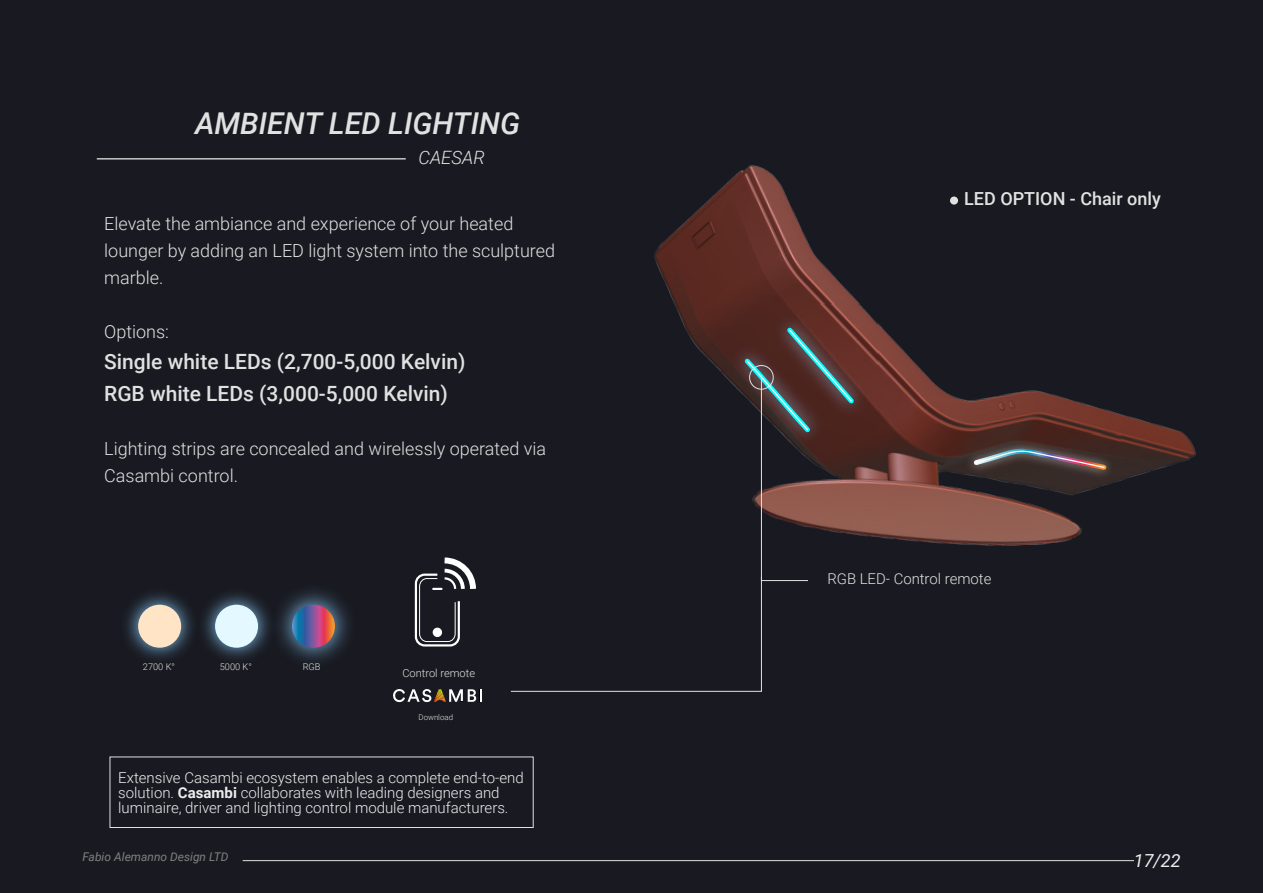
<style>
.page{position:relative;width:1263px;height:893px;background:#191a21}
.page>*{position:absolute;margin:0;border:0;box-sizing:border-box;transform-origin:0 0}
.t1{font:italic 500 30.15px "Roboto";color:#e1e1e1}
.t2{font:500 21px/31.5px "Roboto";color:#e1e1e1}
.t3{font:italic 300 18.45px "Roboto";color:#e1e1e1}
.t4{font:300 18px/27px "Roboto";color:#e1e1e1}
.t5{font:500 18px "Roboto";color:#e2e2e2}
.t6{font:italic 18px "Roboto";color:#ededed}
.t7{font:300 15px/15px "Roboto";color:#ededed}
.t8{font:300 14.85px "Roboto";color:#e2e2e2}
.t9{font:italic 12px "Roboto";color:#808080}
.t10{font:300 11.1px "Roboto";color:#e1e1e1}
.t11{font:300 9.3px "Roboto";color:#e1e1e1}
.t12{font:300 7.8px "Roboto";color:#e1e1e1}
.s1{font-weight:700}
</style>
<div class="page">
<hr style="left:243px;top:860px;width:891px;height:1px;background:#e1e1e1">
<hr style="left:97px;top:158px;width:309px;height:1px;background:#fff">
<img style="left:205px;top:593px;width:58px;height:66px">
<div style="left:215px;top:605px;width:43px;height:43px;background:#e4f8ff;border-radius:50%"></div>
<img style="left:126px;top:593px;width:79px;height:66px">
<div style="left:138px;top:605px;width:43px;height:43px;background:#ffe4c5;border-radius:50%"></div>
<img style="left:263px;top:590px;width:87px;height:72px">
<svg style="left:292px;top:605px;width:43px;height:43px"></svg>
<svg style="left:414px;top:557px;width:58px;height:90px"></svg>
<svg style="left:393px;top:689px;width:89px;height:14px"></svg>
<img style="left:433px;top:689px;width:15px;height:14px">
<div style="left:110px;top:757px;width:423px;height:71px;border:1px solid #e1e1e1"></div>
<img style="left:472px;top:165px;width:724px;height:424px">
<img style="left:764px;top:305px;width:114px;height:121px">
<img style="left:765px;top:306px;width:110px;height:119px">
<img style="left:960px;top:434px;width:161px;height:49px">
<svg style="left:971px;top:444px;width:138px;height:28px;background:#584b4b"></svg>
<div style="left:950px;top:197px;width:8px;height:8px;background:#e1e1e1;border-radius:50%"></div>
<svg style="left:510px;top:323px;width:348px;height:369px"></svg>
<div style="left:749px;top:365px;width:25px;height:25px;border:1px solid #e2e2e2;border-radius:50%"></div>
<h1 class="t1" style="left:195px;top:102px;width:327px">AMBIENT LED LIGHTING</h1>
<p class="t3" style="left:418px;top:144px;width:68px">CAESAR</p>
<p class="t4" style="left:104px;top:209px;width:452px">Elevate the ambiance and experience of your heated lounger by adding an LED light system into the sculptured marble.</p>
<p class="t4" style="left:104px;top:317px;width:66px">Options:</p>
<p class="t2" style="left:104px;top:345px;width:363px">Single white LEDs (2,700-5,000 Kelvin)<br>RGB white LEDs (3,000-5,000 Kelvin)</p>
<p class="t4" style="left:104px;top:434px;width:444px">Lighting strips are concealed and wirelessly operated via<br>Casambi control.</p>
<p class="t11" style="left:143px;top:660px;width:34px">2700 K°</p>
<p class="t11" style="left:220px;top:660px;width:34px">5000 K°</p>
<p class="t11" style="left:303px;top:660px;width:19px">RGB</p>
<p class="t10" style="left:402px;top:665px;width:74px">Control remote</p>
<p class="t12" style="left:418px;top:712px;width:36px">Download</p>
<p class="t7" style="left:118px;top:769px;width:407px">Extensive Casambi ecosystem enables a complete end-to-end solution. <span class="s1">Casambi</span> collaborates with leading designers and luminaire, driver and lighting control module manufacturers.</p>
<p class="t9" style="left:82px;top:848px;width:148px">Fabio Alemanno Design LTD</p>
<p class="t5" style="left:964px;top:186px;width:198px">LED OPTION - Chair only</p>
<p class="t8" style="left:827px;top:568px;width:165px">RGB LED- Control remote</p>
<p class="t6" style="left:1134px;top:848px;width:48px">17/22</p>
</div>
